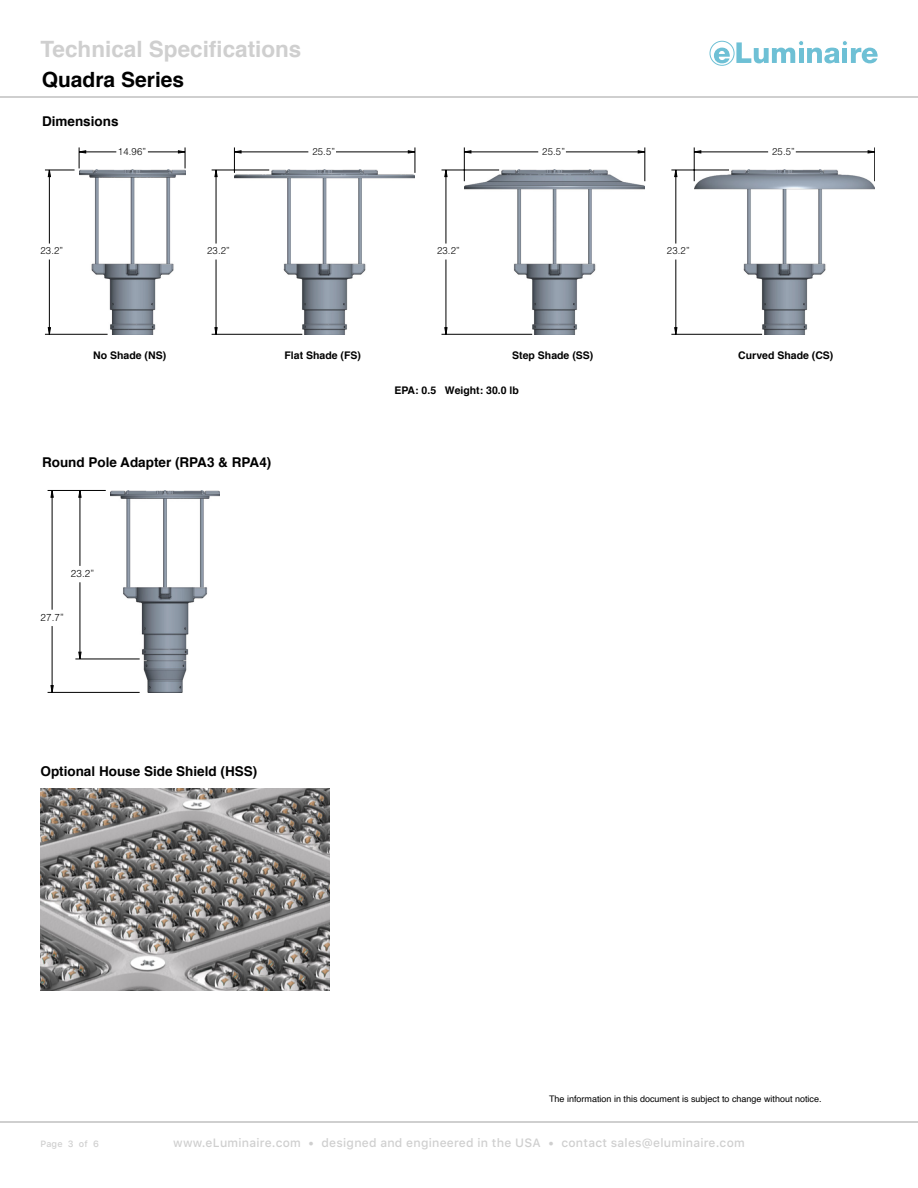
<style>
.page{position:relative;width:918px;height:1188px;background:#fff}
.page>*{position:absolute;margin:0;border:0;box-sizing:border-box;transform-origin:0 0}
.t1{font:700 22.5px "Helvetica";color:#cfcfcf}
.t2{font:700 21px "Helvetica";color:#000}
.t3{font:700 13.5px "Helvetica";color:#000}
.t4{font:500 12px "SFUI Text";letter-spacing:.02em;color:#cfcfcf}
.t5{font:700 10.5px "Helvetica";color:#000}
.t6{font:300 10.05px "Helvetica";color:#010101}
.t7{font:300 9.9px "Helvetica";color:#000}
.t8{font:9px "Helvetica";color:#000}
.t9{font:500 9px "SFUI Text";letter-spacing:.02em;color:#cfcfcf}
</style>
<div class="page">
<hr style="left:0;top:1121px;width:918px;height:1px;background:#cfcfcf">
<hr style="left:0;top:96px;width:918px;height:2px;background:#cfcfcf">
<svg style="left:714px;top:48px;width:16px;height:15px"></svg>
<div style="left:710px;top:41px;width:24px;height:25px;border:1px solid #6ec0d5;border-radius:50%"></div>
<svg style="left:736px;top:41px;width:142px;height:22px"></svg>
<img style="left:40px;top:788px;width:289px;height:203px">
<img style="left:234px;top:169px;width:181px;height:165px">
<hr style="left:216px;top:170px;width:1px;height:74px;background:#000">
<hr style="left:216px;top:260px;width:1px;height:74px;background:#000">
<svg style="left:234px;top:147px;width:7px;height:26px"></svg>
<hr style="left:212px;top:334px;width:90px;height:1px;background:#000">
<svg style="left:408px;top:147px;width:8px;height:26px"></svg>
<hr style="left:212px;top:170px;width:57px;height:1px;background:#000">
<hr style="left:336px;top:152px;width:79px;height:1px;background:#000">
<hr style="left:234px;top:152px;width:74px;height:1px;background:#000">
<img style="left:464px;top:169px;width:181px;height:165px">
<hr style="left:446px;top:170px;width:1px;height:74px;background:#000">
<hr style="left:446px;top:260px;width:1px;height:74px;background:#000">
<hr style="left:464px;top:147px;width:1px;height:34px;background:#000">
<hr style="left:442px;top:334px;width:90px;height:1px;background:#000">
<hr style="left:645px;top:147px;width:1px;height:34px;background:#000">
<hr style="left:442px;top:170px;width:57px;height:1px;background:#000">
<hr style="left:566px;top:152px;width:79px;height:1px;background:#000">
<hr style="left:464px;top:152px;width:74px;height:1px;background:#000">
<img style="left:695px;top:169px;width:180px;height:165px">
<hr style="left:676px;top:170px;width:1px;height:74px;background:#000">
<hr style="left:676px;top:260px;width:1px;height:74px;background:#000">
<hr style="left:694px;top:147px;width:1px;height:34px;background:#000">
<hr style="left:671px;top:334px;width:91px;height:1px;background:#000">
<hr style="left:874px;top:147px;width:1px;height:34px;background:#000">
<hr style="left:671px;top:170px;width:58px;height:1px;background:#000">
<hr style="left:796px;top:152px;width:79px;height:1px;background:#000">
<hr style="left:694px;top:152px;width:74px;height:1px;background:#000">
<img style="left:79px;top:169px;width:106px;height:165px">
<hr style="left:49px;top:170px;width:1px;height:74px;background:#000">
<hr style="left:49px;top:260px;width:1px;height:74px;background:#000">
<svg style="left:79px;top:147px;width:7px;height:21px"></svg>
<hr style="left:45px;top:334px;width:63px;height:1px;background:#000">
<svg style="left:178px;top:147px;width:8px;height:21px"></svg>
<hr style="left:45px;top:170px;width:30px;height:1px;background:#000">
<hr style="left:148px;top:152px;width:37px;height:1px;background:#000">
<hr style="left:79px;top:152px;width:37px;height:1px;background:#000">
<img style="left:110px;top:491px;width:109px;height:201px">
<hr style="left:80px;top:490px;width:1px;height:76px;background:#010101">
<hr style="left:80px;top:582px;width:1px;height:77px;background:#010101">
<hr style="left:75px;top:659px;width:65px;height:1px;background:#010101">
<hr style="left:48px;top:490px;width:58px;height:1px;background:#010101">
<hr style="left:52px;top:490px;width:1px;height:120px;background:#010101">
<hr style="left:52px;top:626px;width:1px;height:66px;background:#010101">
<hr style="left:48px;top:692px;width:92px;height:1px;background:#010101">
<h1 class="t1" style="left:41px;top:31px;width:262px">Technical Specifications</h1>
<h2 class="t2" style="left:42px;top:63px;width:144px">Quadra Series</h2>
<p class="t3" style="left:42px;top:110px;width:78px">Dimensions</p>
<p class="t7" style="left:40px;top:245px;width:24px">23.2”</p>
<p class="t7" style="left:118px;top:145px;width:30px">14.96”</p>
<p class="t7" style="left:207px;top:245px;width:24px">23.2”</p>
<p class="t7" style="left:312px;top:145px;width:24px">25.5”</p>
<p class="t7" style="left:437px;top:245px;width:24px">23.2”</p>
<p class="t7" style="left:542px;top:145px;width:24px">25.5”</p>
<p class="t7" style="left:667px;top:245px;width:24px">23.2”</p>
<p class="t7" style="left:772px;top:145px;width:24px">25.5”</p>
<p class="t5" style="left:93px;top:347px;width:74px">No Shade (NS)</p>
<p class="t5" style="left:285px;top:347px;width:78px">Flat Shade (FS)</p>
<p class="t5" style="left:512px;top:347px;width:83px">Step Shade (SS)</p>
<p class="t5" style="left:738px;top:347px;width:97px">Curved Shade (CS)</p>
<p class="t3" style="left:42px;top:451px;width:231px">Round Pole Adapter (RPA3 &amp; RPA4)</p>
<p class="t6" style="left:71px;top:567px;width:25px">23.2”</p>
<p class="t6" style="left:40px;top:611px;width:25px">27.7”</p>
<p class="t3" style="left:40px;top:760px;width:218px">Optional House Side Shield (HSS)</p>
<p class="t5" style="left:394px;top:382px;width:126px">EPA: 0.5 Weight: 30.0 lb</p>
<p class="t8" style="left:549px;top:1092px;width:274px">The information in this document is subject to change without notice.</p>
<p class="t9" style="left:68px;top:1137px;width:7px">3</p>
<p class="t9" style="left:93px;top:1137px;width:7px">6</p>
<p class="t4" style="left:173px;top:1134px;width:573px">www.eLuminaire.com • designed and engineered in the USA • contact sales@eluminaire.com</p>
<p class="t9" style="left:41px;top:1137px;width:24px">Page</p>
<p class="t9" style="left:79px;top:1137px;width:10px">of</p>
</div>
